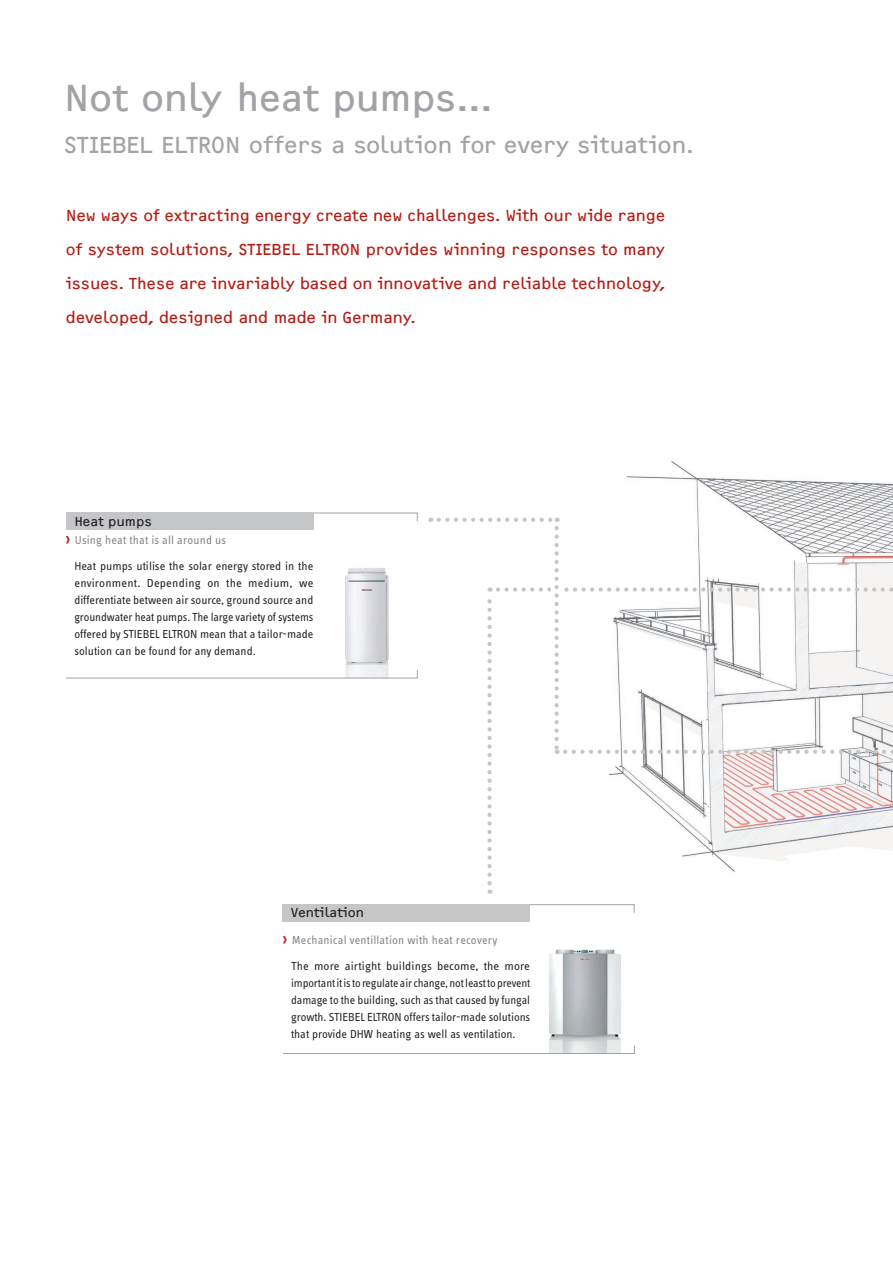
<style>
.page{position:relative;width:893px;height:1263px;background:#fff}
.page>*{position:absolute;margin:0;border:0;box-sizing:border-box;transform-origin:0 0}
.t1{font:39px "F2 FOCR Bczyk Com";letter-spacing:-.01em;color:#a1a3a6}
.t2{font:24px "F2 FOCR Bczyk Com";letter-spacing:.005em;color:#a1a3a6}
.t3{font:16.5px/34px "F2 FOCR Bczyk Com";color:#b41d15;text-align:justify}
.t4{font:13.5px "F2 FOCR Bczyk Com";letter-spacing:.005em;color:#231f20}
.t5{font:12px/17px "STE Info Text";color:#231f20;text-align:justify}
.t6{font:12px "STE Info Text";letter-spacing:.015em;color:#808285}
.s1{font-family:"F2 FOCR Bczyk Com";font-size:16.5px;color:#b41d15}
</style>
<div class="page">
<img style="left:608px;top:461px;width:285px;height:411px">
<svg style="left:313px;top:512px;width:105px;height:10px"></svg>
<svg style="left:282px;top:904px;width:353px;height:10px"></svg>
<img style="left:549px;top:949px;width:72px;height:95px">
<img style="left:345px;top:568px;width:44px;height:101px">
<svg style="left:487px;top:587px;width:5px;height:296px"></svg>
<svg style="left:283px;top:1044px;width:352px;height:10px"></svg>
<svg style="left:66px;top:669px;width:352px;height:10px"></svg>
<svg style="left:439px;top:518px;width:119px;height:4px"></svg>
<svg style="left:498px;top:528px;width:395px;height:226px"></svg>
<div style="left:66px;top:512px;width:247px;height:18px;background:#c5c6c8"></div>
<div style="left:283px;top:904px;width:247px;height:17px;background:#c5c6c8"></div>
<h1 class="t1" style="left:64px;top:75px;width:431px">Not only heat pumps...</h1>
<h2 class="t2" style="left:64px;top:131px;width:27px">Stiebel</h2>
<h2 class="t2" style="left:160px;top:131px;width:28px">Eltron</h2>
<h2 class="t2" style="left:249px;top:131px;width:447px">offers a solution for every situation.</h2>
<p class="t3" style="left:66px;top:199px;width:601px">New ways of extracting energy create new challenges. With our wide range of system solutions, STIEBEL ELTRON provides winning responses to many issues. These are invariably based on innovative and reliable technology, developed, designed and made in Germany.</p>
<p class="t4" style="left:74px;top:513px;width:79px">Heat pumps</p>
<p class="t6" style="left:66px;top:534px;width:162px"><span class="s1">›</span> Using heat that is all around us</p>
<p class="t5" style="left:74px;top:557px;width:241px">Heat pumps utilise the solar energy stored in the environment. Depending on the medium, we differentiate between air source, ground source and groundwater heat pumps. The large variety of systems offered by STIEBEL ELTRON mean that a tailor-made solution can be found for any demand.</p>
<p class="t4" style="left:291px;top:905px;width:74px">Ventilation</p>
<p class="t6" style="left:283px;top:933px;width:216px"><span class="s1">›</span> Mechanical ventillation with heat recovery</p>
<p class="t5" style="left:291px;top:957px;width:241px">The more airtight buildings become, the more important it is to regulate air change, not least to prevent damage to the building, such as that caused by fungal growth. STIEBEL ELTRON offers tailor-made solutions that provide DHW heating as well as ventilation.</p>
</div>
